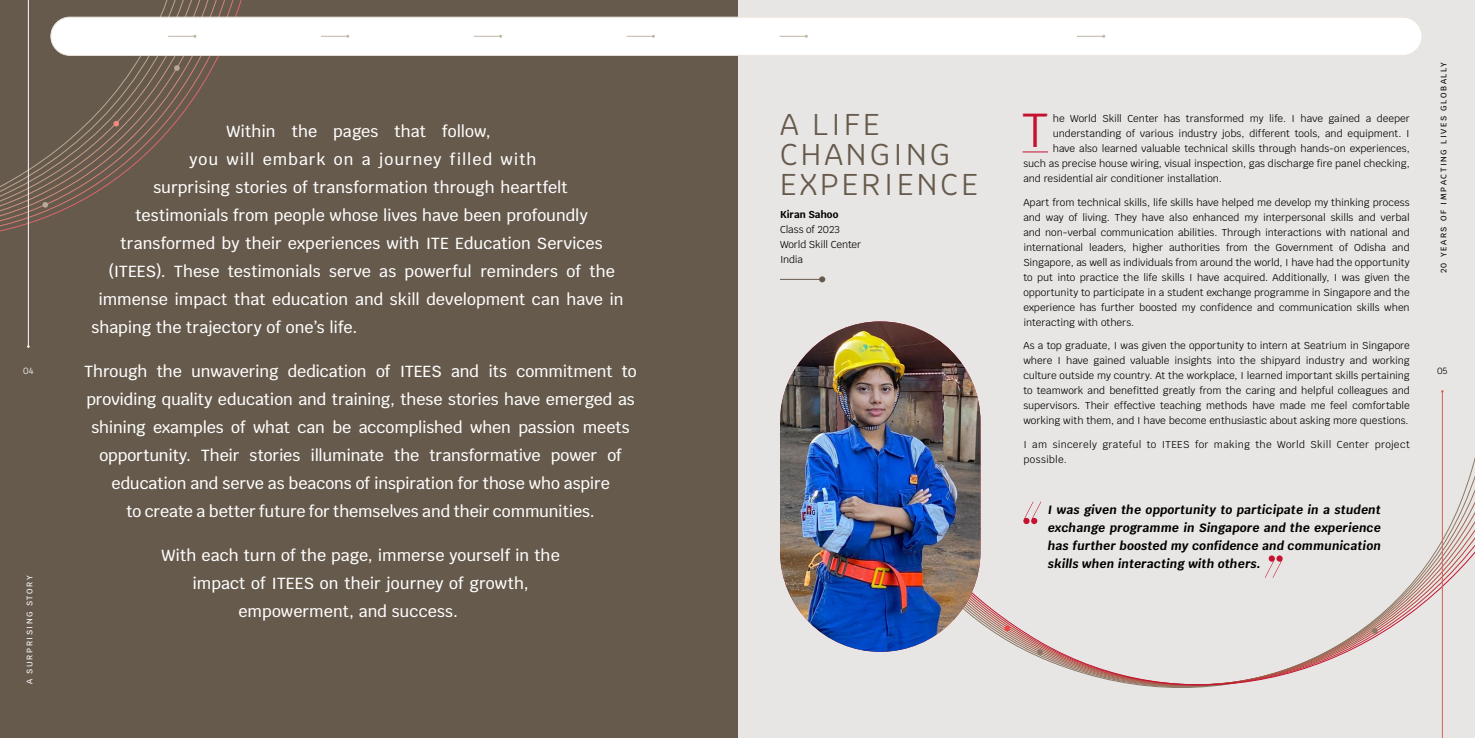
<style>
.page{position:relative;width:1475px;height:738px;background:#fff}
.page>*{position:absolute;margin:0;border:0;box-sizing:border-box;transform-origin:0 0}
.t1{font:47.6px "Krub";color:#c41230}
.t2{font:30px/30px "Krub";letter-spacing:.1em;color:#665a4c}
.t3{font:500 16px/28px "Krub";color:#fff;text-align:center}
.t4{font:500 16px "Krub";letter-spacing:.06em;color:#fff}
.t5{font:italic 700 12px/18px "Krub";letter-spacing:.02em;color:#000;text-align:justify}
.t6{font:10px/15px "Krub";color:#000;text-align:justify}
.t7{font:10px/15px "Krub";letter-spacing:.03em;color:#000}
.t8{font:700 10px "Krub";letter-spacing:.005em;color:#000}
.t9{font:9px "Krub";color:#fff}
.t10{font:9px "Krub";color:#000}
.t11{font:500 8px "Krub";letter-spacing:.2em;color:#000}
.t12{font:500 8px "Krub";letter-spacing:.2em;color:#fff}
</style>
<div class="page">
<div style="left:737px;top:0;width:737px;height:737px;background:#e8e6e4"></div>
<div style="left:0;top:0;width:737px;height:737px;background:#665a4c"></div>
<svg style="left:891px;top:322px;width:583px;height:399px"></svg>
<svg style="left:1003px;top:624px;width:7px;height:7px"></svg>
<svg style="left:1371px;top:627px;width:6px;height:6px"></svg>
<svg style="left:1036px;top:648px;width:7px;height:6px"></svg>
<svg style="left:0;top:0;width:284px;height:267px"></svg>
<svg style="left:174px;top:65px;width:6px;height:6px"></svg>
<svg style="left:113px;top:120px;width:6px;height:7px"></svg>
<svg style="left:42px;top:201px;width:6px;height:7px"></svg>
<svg style="left:1022px;top:151px;width:25px;height:1px"></svg>
<hr style="left:780px;top:279px;width:43px;height:1px;background:#665a4c">
<svg style="left:819px;top:276px;width:6px;height:6px"></svg>
<img style="left:780px;top:321px;width:200px;height:330px;border-radius:100px">
<svg style="left:1023px;top:501px;width:18px;height:22px"></svg>
<svg style="left:1264px;top:555px;width:18px;height:22px"></svg>
<hr style="left:1441px;top:391px;width:1px;height:346px;background:#d4635a">
<hr style="left:28px;top:0;width:1px;height:346px;background:#fff">
<div style="left:51px;top:17px;width:1370px;height:38px;background:#fff;border-radius:19px"></div>
<div style="left:50px;top:17px;width:1372px;height:39px;border:1px solid #ebe4de;border-radius:19px"></div>
<svg style="left:321px;top:35px;width:28px;height:3px"></svg>
<svg style="left:168px;top:35px;width:28px;height:3px"></svg>
<svg style="left:473px;top:35px;width:29px;height:3px"></svg>
<svg style="left:779px;top:35px;width:28px;height:3px"></svg>
<svg style="left:626px;top:35px;width:29px;height:3px"></svg>
<svg style="left:1077px;top:35px;width:28px;height:3px"></svg>
<p class="t11" style="left:1438px;top:273px;width:212px;rotate:-90deg">20 YEARS OF IMPACTING LIVES GLOBALLY</p>
<h1 class="t1" style="left:1022px;top:90px;width:27px">T</h1>
<p class="t6" style="left:1052px;top:111px;width:358px">he World Skill Center has transformed my life. I have gained a deeper</p>
<h2 class="t2" style="left:780px;top:109px;width:200px">A LIFE<br>CHANGING<br>EXPERIENCE</h2>
<p class="t8" style="left:780px;top:209px;width:60px">Kiran Sahoo</p>
<p class="t6" style="left:780px;top:222px;width:83px;text-align:left">Class of 2023<br>World Skill Center<br>India</p>
<h3 class="t3" style="left:226px;top:117px;width:266px">Within the pages that follow,</h3>
<h3 class="t4" style="left:189px;top:150px;width:348px">you will embark on a journey filled with</h3>
<h3 class="t3" style="left:153px;top:173px;width:415px">surprising stories of transformation through heartfelt</h3>
<h3 class="t3" style="left:135px;top:201px;width:454px">testimonials from people whose lives have been profoundly</h3>
<h3 class="t3" style="left:120px;top:229px;width:484px">transformed by their experiences with ITE Education Services</h3>
<h3 class="t3" style="left:108px;top:257px;width:508px">(ITEES). These testimonials serve as powerful reminders of the</h3>
<h3 class="t3" style="left:98px;top:285px;width:526px">immense impact that education and skill development can have in</h3>
<h3 class="t3" style="left:91px;top:313px;width:267px">shaping the trajectory of one’s life.</h3>
<p class="t3" style="left:84px;top:357px;width:554px">Through the unwavering dedication of ITEES and its commitment to providing quality education and training, these stories have emerged as shining examples of what can be accomplished when passion meets opportunity. Their stories illuminate the transformative power of education and serve as beacons of inspiration for those who aspire<br>to create a better future for themselves and their communities.</p>
<h3 class="t3" style="left:161px;top:541px;width:399px">With each turn of the page, immerse yourself in the</h3>
<h3 class="t3" style="left:192px;top:569px;width:338px">impact of ITEES on their journey of growth,</h3>
<h3 class="t3" style="left:238px;top:597px;width:221px">empowerment, and success.</h3>
<p class="t6" style="left:1052px;top:126px;width:358px">understanding of various industry jobs, different tools, and equipment. I</p>
<p class="t6" style="left:1052px;top:141px;width:358px">have also learned valuable technical skills through hands-on experiences,</p>
<p class="t6" style="left:1023px;top:156px;width:388px">such as precise house wiring, visual inspection, gas discharge fire panel checking,</p>
<p class="t6" style="left:1023px;top:171px;width:200px">and residential air conditioner installation.</p>
<p class="t6" style="left:1023px;top:194px;width:388px">Apart from technical skills, life skills have helped me develop my thinking process and way of living. They have also enhanced my interpersonal skills and verbal and non-verbal communication abilities. Through interactions with national and international leaders, higher authorities from the Government of Odisha and Singapore, as well as individuals from around the world, I have had the opportunity to put into practice the life skills I have acquired. Additionally, I was given the opportunity to participate in a student exchange programme in Singapore and the experience has further boosted my confidence and communication skills when interacting with others.</p>
<p class="t6" style="left:1023px;top:338px;width:388px">As a top graduate, I was given the opportunity to intern at Seatrium in Singapore where I have gained valuable insights into the shipyard industry and working culture outside my country. At the workplace, I learned important skills pertaining to teamwork and benefitted greatly from the caring and helpful colleagues and supervisors. Their effective teaching methods have made me feel comfortable working with them, and I have become enthusiastic about asking more questions.</p>
<p class="t7" style="left:1023px;top:436px;width:388px">I am sincerely grateful to ITEES for making the World Skill Center project possible.</p>
<p class="t9" style="left:23px;top:362px;width:12px">04</p>
<p class="t10" style="left:1436px;top:362px;width:12px">05</p>
<p class="t5" style="left:1047px;top:500px;width:334px">I was given the opportunity to participate in a student exchange programme in Singapore and the experience has further boosted my confidence and communication skills when interacting with others.</p>
<p class="t12" style="left:25px;top:683px;width:110px;rotate:-90deg">A SURPRISING STORY</p>
</div>
